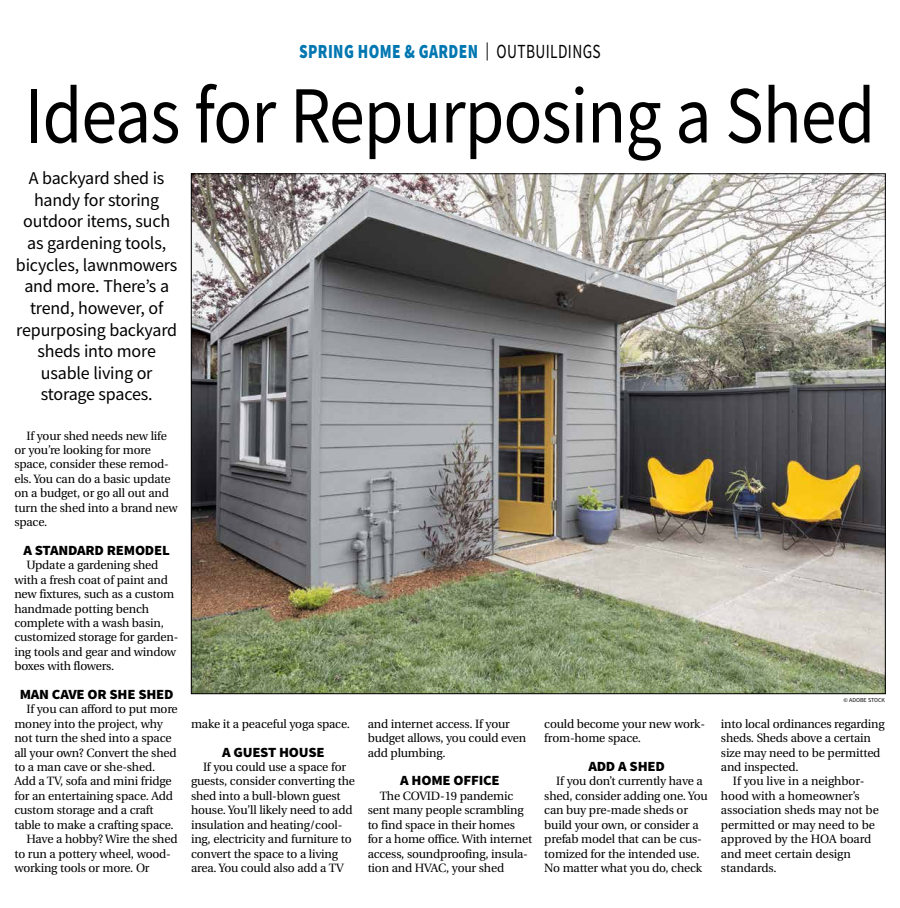
<style>
.page{position:relative;width:900px;height:908px;background:#fff}
.page>*{position:absolute;margin:0;border:0;box-sizing:border-box;transform-origin:0 0}
.t1{font:81px "Source Sans Pro";letter-spacing:-.015em;color:#000;scale:.89 1}
.t2{font:900 20px "Source Sans Pro";letter-spacing:.025em;color:#0077b1;scale:.77 1}
.t3{font:18px/21.6px "Source Sans Pro";letter-spacing:-.01em;color:#000;text-align:center}
.t4{font:900 14px "Source Sans Pro";letter-spacing:-.015em;color:#000;scale:1.05 1}
.t5{font:12px/14.4px "Utopia";letter-spacing:-.015em;color:#000}
.t6{font:6px "Source Sans Pro";color:#000}
.s1{font-weight:400;font-size:18px;color:#000}
.s2{font-weight:400;color:#000}
</style>
<div class="page">
<img style="left:193px;top:175px;width:691px;height:516px">
<h2 class="t2" style="left:299px;top:38px;width:393px">SPRING HOME &amp; GARDEN <span class="s1">|</span> <span class="s2">OUTBUILDINGS</span></h2>
<h1 class="t1" style="left:25px;top:64px;width:957px">Ideas for Repurposing a Shed</h1>
<h3 class="t3" style="left:16px;top:167px;width:163px">A backyard shed is handy for storing outdoor items, such as gardening tools, bicycles, lawnmowers and more. There’s a trend, however, of repurposing backyard sheds into more usable living or storage spaces.</h3>
<p class="t5" style="left:14px;top:428px;width:165px;text-indent:12px">If your shed needs new life or you’re looking for more space, consider these remod&shy;els. You can do a basic update on a budget, or go all out and turn the shed into a brand new space.</p>
<p class="t4" style="left:23px;top:540px;width:141px">A STANDARD REMODEL</p>
<p class="t5" style="left:14px;top:558px;width:166px;text-indent:12px">Update a gardening shed with a fresh coat of paint and new fixtures, such as a custom handmade potting bench complete with a wash basin, customized storage for garden&shy;ing tools and gear and window boxes with flowers.</p>
<p class="t4" style="left:20px;top:684px;width:148px">MAN CAVE OR SHE SHED</p>
<p class="t5" style="left:26px;top:702px;width:153px">If you can afford to put more</p>
<p class="t5" style="left:14px;top:716px;width:150px">money into the project, why</p>
<p class="t5" style="left:14px;top:731px;width:159px">not turn the shed into a space</p>
<p class="t5" style="left:14px;top:745px;width:164px">all your own? Convert the shed</p>
<p class="t5" style="left:14px;top:759px;width:142px">to a man cave or she-shed.</p>
<p class="t5" style="left:14px;top:774px;width:159px">Add a TV, sofa and mini fridge</p>
<p class="t5" style="left:14px;top:788px;width:160px">for an entertaining space. Add</p>
<p class="t5" style="left:14px;top:803px;width:141px">custom storage and a craft</p>
<p class="t5" style="left:14px;top:817px;width:161px">table to make a crafting space.</p>
<p class="t5" style="left:26px;top:831px;width:153px">Have a hobby? Wire the shed</p>
<p class="t5" style="left:14px;top:846px;width:158px">to run a pottery wheel, wood-</p>
<p class="t5" style="left:14px;top:860px;width:137px">working tools or more. Or</p>
<p class="t5" style="left:191px;top:716px;width:160px">make it a peaceful yoga space.</p>
<p class="t4" style="left:222px;top:742px;width:99px">A GUEST HOUSE</p>
<p class="t5" style="left:191px;top:759px;width:165px;text-indent:12px">If you could use a space for guests, consider converting the shed into a bull-blown guest house. You’ll likely need to add insulation and heating/cool&shy;ing, electricity and furniture to convert the space to a living area. You could also add a TV</p>
<p class="t5" style="left:368px;top:716px;width:160px">and internet access. If your budget allows, you could even add plumbing.</p>
<p class="t4" style="left:400px;top:770px;width:96px">A HOME OFFICE</p>
<p class="t5" style="left:368px;top:788px;width:166px;text-indent:12px">The COVID-19 pandemic sent many people scrambling to find space in their homes for a home office. With internet access, soundproofing, insula&shy;tion and HVAC, your shed</p>
<p class="t5" style="left:544px;top:716px;width:162px">could become your new work&shy;from-home space.</p>
<p class="t4" style="left:588px;top:756px;width:74px">ADD A SHED</p>
<p class="t5" style="left:544px;top:774px;width:165px;text-indent:12px">If you don’t currently have a shed, consider adding one. You can buy pre-made sheds or build your own, or consider a prefab model that can be cus&shy;tomized for the intended use.<br>No matter what you do, check</p>
<p class="t6" style="left:844px;top:696px;width:43px">© ADOBE STOCK</p>
<p class="t5" style="left:721px;top:716px;width:165px">into local ordinances regarding</p>
<p class="t5" style="left:721px;top:731px;width:151px">sheds. Sheds above a certain</p>
<p class="t5" style="left:721px;top:745px;width:161px">size may need to be permitted</p>
<p class="t5" style="left:721px;top:759px;width:79px">and inspected.</p>
<p class="t5" style="left:733px;top:774px;width:133px">If you live in a neighbor-</p>
<p class="t5" style="left:721px;top:788px;width:140px">hood with a homeowner’s</p>
<p class="t5" style="left:721px;top:803px;width:159px">association sheds may not be</p>
<p class="t5" style="left:721px;top:817px;width:156px">permitted or may need to be</p>
<p class="t5" style="left:721px;top:831px;width:152px">approved by the HOA board</p>
<p class="t5" style="left:721px;top:846px;width:131px">and meet certain design</p>
<p class="t5" style="left:721px;top:860px;width:57px">standards.</p>
</div>
